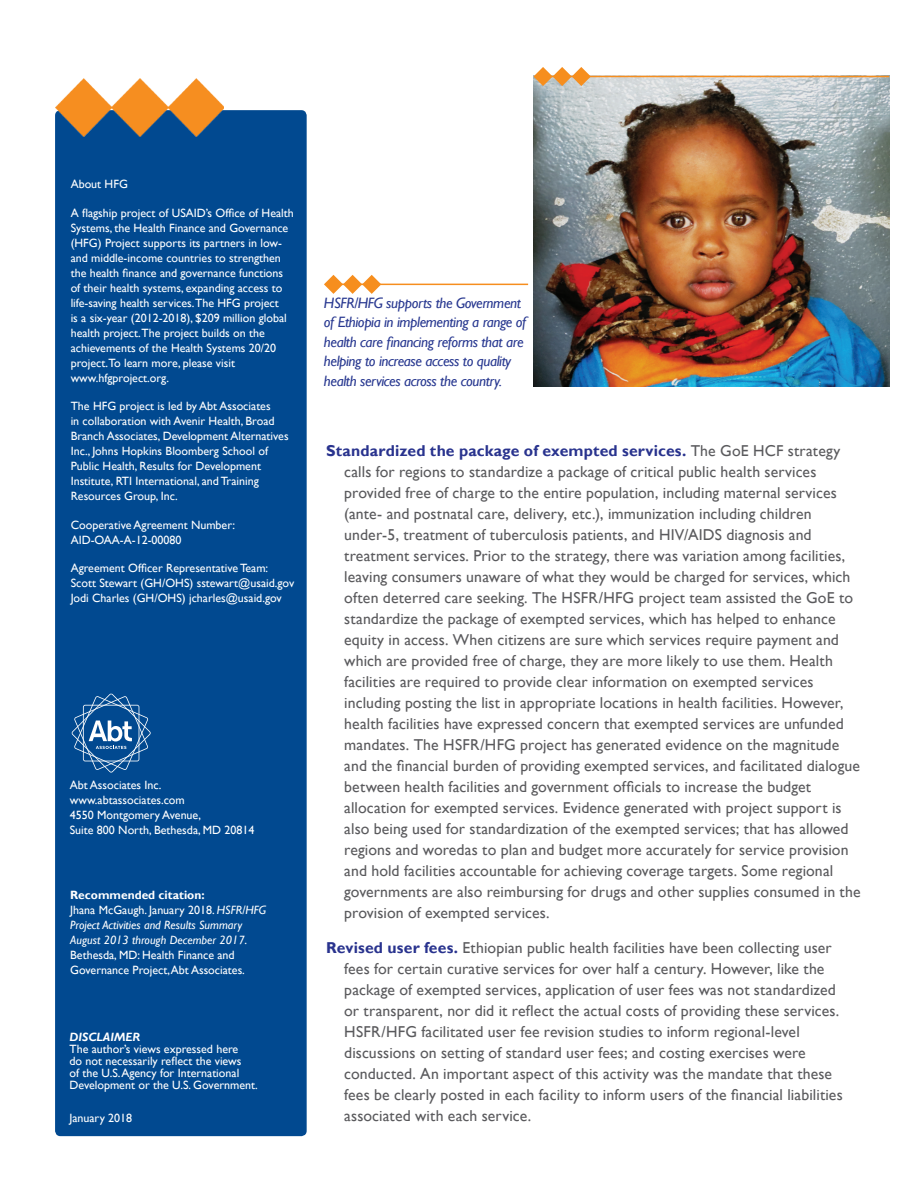
<style>
.page{position:relative;width:918px;height:1188px;background:#fff}
.page>*{position:absolute;margin:0;border:0;box-sizing:border-box;transform-origin:0 0}
.t1{font:15.75px/21px "Gill Sans";letter-spacing:.005em;color:#5a5a5d}
.t2{font:italic 15px/19.5px "Gill Sans";letter-spacing:-.025em;color:#283890}
.t3{font:12px/15px "Gill Sans";color:#fff}
.t4{font:italic 700 12px "Gill Sans";color:#fff}
.s1{font-weight:700}
.s2{font-style:italic}
.s3{font-weight:700;color:#29338e}
</style>
<div class="page">
<div style="left:55px;top:110px;width:252px;height:1026px;background:#014990;border-radius:5px"></div>
<svg style="left:72px;top:694px;width:79px;height:79px"></svg>
<img style="left:55px;top:78px;width:169px;height:58px">
<img style="left:534px;top:76px;width:356px;height:311px">
<hr style="left:325px;top:284px;width:203px;height:1px;background:#f68e1e">
<svg style="left:324px;top:275px;width:57px;height:19px"></svg>
<hr style="left:535px;top:76px;width:354px;height:1px;background:#f68e1e">
<svg style="left:534px;top:67px;width:57px;height:19px"></svg>
<p class="t3" style="left:71px;top:177px;width:59px">About HFG</p>
<p class="t3" style="left:71px;top:206px;width:225px">A flagship project of USAID’s Office of Health Systems, the Health Finance and Governance (HFG) Project supports its partners in low&shy;and middle-income countries to strengthen the health finance and governance functions of their health systems, expanding access to life-saving health services.The HFG project<br>is a six-year (2012-2018), $209 million global health project.The project builds on the achievements of the Health Systems 20/20 project.To learn more, please visit www.hfgproject.org.</p>
<p class="t3" style="left:71px;top:399px;width:219px">The HFG project is led by Abt Associates<br>in collaboration with Avenir Health, Broad Branch Associates, Development Alternatives Inc., Johns Hopkins Bloomberg School of Public Health, Results for Development Institute, RTI International, and Training Resources Group, Inc.</p>
<p class="t3" style="left:71px;top:518px;width:166px">Cooperative Agreement Number:<br>AID-OAA-A-12-00080</p>
<p class="t3" style="left:71px;top:561px;width:225px">Agreement Officer Representative Team:<br>Scott Stewart (GH/OHS) sstewart@usaid.gov<br>Jodi Charles (GH/OHS) jcharles@usaid.gov</p>
<p class="t3" style="left:70px;top:778px;width:186px">Abt Associates Inc. www.abtassociates.com<br>4550 Montgomery Avenue,<br>Suite 800 North, Bethesda, MD 20814</p>
<p class="t3" style="left:70px;top:887px;width:197px"><span class="s1">Recommended citation:<br></span>Jhana McGaugh. January 2018. <span class="s2">HSFR/HFG Project Activities and Results Summary August 2013 through December 2017</span>.<br>Bethesda, MD: Health Finance and Governance Project, Abt Associates.</p>
<p class="t4" style="left:69px;top:1030px;width:72px">DISCLAIMER</p>
<p class="t3" style="left:69px;top:1043px;width:190px;line-height:12px">The author’s views expressed here<br>do not necessarily reflect the views<br>of the U.S. Agency for International Development or the U.S. Government.</p>
<p class="t3" style="left:69px;top:1111px;width:64px">January 2018</p>
<p class="t2" style="left:324px;top:293px;width:204px">HSFR/HFG supports the Government of Ethiopia in implementing a range of health care financing reforms that are helping to increase access to quality health services across the country.</p>
<p class="t1" style="left:344px;top:441px;width:518px;text-indent:-18px"><span class="s3">Standardized the package of exempted services.</span> The GoE HCF strategy calls for regions to standardize a package of critical public health services provided free of charge to the entire population, including maternal services (ante- and postnatal care, delivery, etc.), immunization including children under-5, treatment of tuberculosis patients, and HIV/AIDS diagnosis and treatment services. Prior to the strategy, there was variation among facilities, leaving consumers unaware of what they would be charged for services, which often deterred care seeking. The HSFR/HFG project team assisted the GoE to standardize the package of exempted services, which has helped to enhance equity in access. When citizens are sure which services require payment and which are provided free of charge, they are more likely to use them. Health facilities are required to provide clear information on exempted services including posting the list in appropriate locations in health facilities. However, health facilities have expressed concern that exempted services are unfunded mandates. The HSFR/HFG project has generated evidence on the magnitude and the financial burden of providing exempted services, and facilitated dialogue between health facilities and government officials to increase the budget allocation for exempted services. Evidence generated with project support is also being used for standardization of the exempted services; that has allowed regions and woredas to plan and budget more accurately for service provision and hold facilities accountable for achieving coverage targets. Some regional governments are also reimbursing for drugs and other supplies consumed in the provision of exempted services.</p>
<p class="t1" style="left:344px;top:937px;width:500px;text-indent:-18px"><span class="s3">Revised user fees.</span> Ethiopian public health facilities have been collecting user fees for certain curative services for over half a century. However, like the package of exempted services, application of user fees was not standardized or transparent, nor did it reflect the actual costs of providing these services.<br>HSFR/HFG facilitated user fee revision studies to inform regional-level discussions on setting of standard user fees; and costing exercises were conducted. An important aspect of this activity was the mandate that these fees be clearly posted in each facility to inform users of the financial liabilities associated with each service.</p>
</div>
